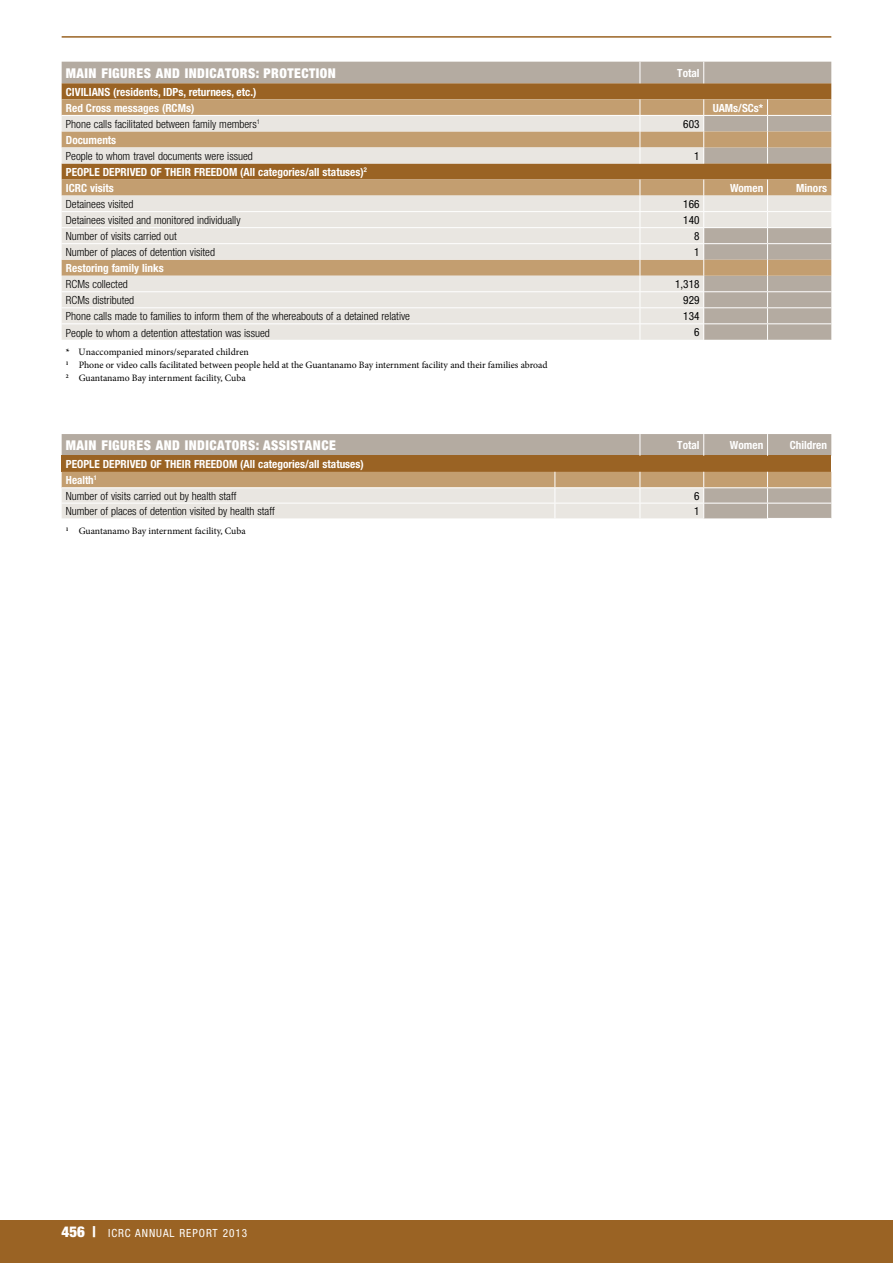
<style>
.page{position:relative;width:893px;height:1263px;background:#fff}
.page>*{position:absolute;margin:0;border:0;box-sizing:border-box;transform-origin:0 0}
.t1{font:900 condensed 13.5px "Helvetica Neue";letter-spacing:.035em;color:#fff}
.t2{font:300 condensed 11.25px "Helvetica Neue";color:#000}
.t3{font:700 condensed 11.25px/15.9px "Helvetica Neue";color:#fff}
.t4{font:condensed 11.25px "Helvetica Neue";color:#000}
.t5{font:condensed 11.25px "Helvetica Neue";letter-spacing:.085em;color:#fff}
.t6{font:9.75px/12.8px "Minion Pro";color:#000}
.s1{font-weight:700}
.s2{font-weight:300;color:#000}
.s3{font-weight:900;font-size:15px}
</style>
<div class="page">
<hr style="left:62px;top:36px;width:769px;height:2px;background:#9a6324">
<div style="left:0;top:1220px;width:893px;height:43px;background:#9a6324"></div>
<div style="left:62px;top:62px;width:769px;height:21px;background:#b4aba1"></div>
<div style="left:62px;top:83px;width:769px;height:16px;background:#9a6324"></div>
<svg style="left:62px;top:99px;width:769px;height:16px;background:#c39f72"></svg>
<svg style="left:62px;top:116px;width:769px;height:64px;background:#c8af91"></svg>
<svg style="left:703px;top:99px;width:1px;height:64px"></svg>
<svg style="left:767px;top:99px;width:1px;height:64px"></svg>
<svg style="left:640px;top:99px;width:1px;height:64px"></svg>
<svg style="left:62px;top:180px;width:769px;height:160px;background:#dcd2c4"></svg>
<hr style="left:640px;top:115px;width:64px;height:1px;background:#fff">
<hr style="left:767px;top:115px;width:64px;height:1px;background:#fff">
<hr style="left:62px;top:211px;width:578px;height:1px;background:#fff">
<hr style="left:640px;top:211px;width:64px;height:1px;background:#fff">
<hr style="left:704px;top:211px;width:63px;height:1px;background:#fff">
<hr style="left:767px;top:211px;width:64px;height:1px;background:#fff">
<hr style="left:62px;top:227px;width:578px;height:1px;background:#fff">
<hr style="left:640px;top:227px;width:64px;height:1px;background:#fff">
<hr style="left:704px;top:227px;width:63px;height:1px;background:#fff">
<hr style="left:767px;top:227px;width:64px;height:1px;background:#fff">
<hr style="left:62px;top:243px;width:578px;height:1px;background:#fff">
<hr style="left:640px;top:243px;width:64px;height:1px;background:#fff">
<hr style="left:704px;top:243px;width:63px;height:1px;background:#fff">
<hr style="left:767px;top:243px;width:64px;height:1px;background:#fff">
<hr style="left:62px;top:291px;width:578px;height:1px;background:#fff">
<hr style="left:640px;top:291px;width:64px;height:1px;background:#fff">
<hr style="left:704px;top:291px;width:63px;height:1px;background:#fff">
<hr style="left:767px;top:291px;width:64px;height:1px;background:#fff">
<hr style="left:62px;top:307px;width:578px;height:1px;background:#fff">
<hr style="left:640px;top:307px;width:64px;height:1px;background:#fff">
<hr style="left:704px;top:307px;width:63px;height:1px;background:#fff">
<hr style="left:767px;top:307px;width:64px;height:1px;background:#fff">
<hr style="left:62px;top:323px;width:578px;height:1px;background:#fff">
<hr style="left:640px;top:323px;width:64px;height:1px;background:#fff">
<hr style="left:704px;top:323px;width:63px;height:1px;background:#fff">
<hr style="left:767px;top:323px;width:64px;height:1px;background:#fff">
<svg style="left:640px;top:62px;width:1px;height:21px"></svg>
<svg style="left:703px;top:62px;width:1px;height:21px"></svg>
<div style="left:62px;top:434px;width:769px;height:22px;background:#b4aba1"></div>
<div style="left:62px;top:456px;width:769px;height:16px;background:#9a6324"></div>
<svg style="left:62px;top:472px;width:769px;height:46px;background:#d6c7b4"></svg>
<hr style="left:62px;top:487px;width:493px;height:1px;background:#fff">
<hr style="left:555px;top:487px;width:85px;height:1px;background:#fff">
<hr style="left:640px;top:487px;width:64px;height:1px;background:#fff">
<hr style="left:704px;top:487px;width:63px;height:1px;background:#fff">
<hr style="left:767px;top:487px;width:64px;height:1px;background:#fff">
<hr style="left:62px;top:503px;width:493px;height:1px;background:#fff">
<hr style="left:555px;top:503px;width:85px;height:1px;background:#fff">
<hr style="left:640px;top:503px;width:64px;height:1px;background:#fff">
<hr style="left:704px;top:503px;width:63px;height:1px;background:#fff">
<hr style="left:767px;top:503px;width:64px;height:1px;background:#fff">
<svg style="left:640px;top:434px;width:1px;height:22px"></svg>
<svg style="left:703px;top:434px;width:1px;height:22px"></svg>
<svg style="left:767px;top:434px;width:1px;height:22px"></svg>
<p class="t1" style="left:66px;top:65px;width:271px">MAIN FIGURES AND INDICATORS: PROTECTION</p>
<p class="t3" style="left:677px;top:65px;width:24px">Total</p>
<p class="t3" style="left:66px;top:84px;width:192px">CIVILIANS (residents, IDPs, returnees, etc.)<br>Red Cross messages (RCMs)</p>
<p class="t2" style="left:66px;top:118px;width:196px">Phone calls facilitated between family members<sup>1</sup></p>
<p class="t4" style="left:683px;top:118px;width:18px">603</p>
<p class="t3" style="left:66px;top:132px;width:52px">Documents</p>
<p class="t2" style="left:66px;top:150px;width:188px">People to whom travel documents were issued</p>
<p class="t4" style="left:694px;top:149px;width:7px">1</p>
<p class="t3" style="left:66px;top:164px;width:303px">PEOPLE DEPRIVED OF THEIR FREEDOM (All categories/all statuses)<sup>2<br></sup>ICRC visits</p>
<p class="t2" style="left:66px;top:197px;width:69px">Detainees visited</p>
<p class="t4" style="left:683px;top:197px;width:18px">166</p>
<p class="t2" style="left:66px;top:214px;width:176px">Detainees visited and monitored individually</p>
<p class="t4" style="left:683px;top:214px;width:18px">140</p>
<p class="t2" style="left:66px;top:230px;width:112px">Number of visits carried out</p>
<p class="t4" style="left:694px;top:230px;width:7px">8</p>
<p class="t2" style="left:66px;top:246px;width:151px">Number of places of detention visited</p>
<p class="t4" style="left:694px;top:246px;width:7px">1</p>
<p class="t3" style="left:66px;top:260px;width:99px">Restoring family links</p>
<p class="t2" style="left:66px;top:278px;width:63px">RCMs collected</p>
<p class="t4" style="left:675px;top:277px;width:26px">1,318</p>
<p class="t2" style="left:66px;top:294px;width:70px">RCMs distributed</p>
<p class="t4" style="left:683px;top:294px;width:18px">929</p>
<p class="t2" style="left:66px;top:310px;width:346px">Phone calls made to families to inform them of the whereabouts of a detained relative</p>
<p class="t4" style="left:683px;top:310px;width:18px">134</p>
<p class="t2" style="left:66px;top:326px;width:205px">People to whom a detention attestation was issued</p>
<p class="t4" style="left:694px;top:326px;width:7px">6</p>
<p class="t6" style="left:66px;top:346px;width:483px"><span class="s1">*</span> Unaccompanied minors/separated children<br><sup>1</sup> Phone or video calls facilitated between people held at the Guantanamo Bay internment facility and their families abroad<br><sup>2</sup> Guantanamo Bay internment facility, Cuba</p>
<p class="t3" style="left:713px;top:99px;width:52px">UAMs/SCs*</p>
<p class="t3" style="left:730px;top:180px;width:35px">Women</p>
<p class="t3" style="left:796px;top:180px;width:32px">Minors</p>
<p class="t1" style="left:66px;top:437px;width:271px">MAIN FIGURES AND INDICATORS: ASSISTANCE</p>
<p class="t3" style="left:677px;top:437px;width:24px">Total</p>
<p class="t3" style="left:730px;top:437px;width:35px">Women</p>
<p class="t3" style="left:790px;top:437px;width:39px">Children</p>
<p class="t3" style="left:66px;top:456px;width:299px">PEOPLE DEPRIVED OF THEIR FREEDOM (All categories/all statuses)<br>Health<sup>1<br></sup><span class="s2">Number of visits carried out by health staff</span></p>
<p class="t4" style="left:694px;top:489px;width:7px">6</p>
<p class="t2" style="left:66px;top:505px;width:210px">Number of places of detention visited by health staff</p>
<p class="t4" style="left:694px;top:505px;width:7px">1</p>
<p class="t6" style="left:66px;top:525px;width:181px"><sup>1</sup> Guantanamo Bay internment facility, Cuba</p>
<p class="t5" style="left:62px;top:1226px;width:187px"><span class="s3">456 |</span> ICRC ANNUAL REPORT 2013</p>
</div>
